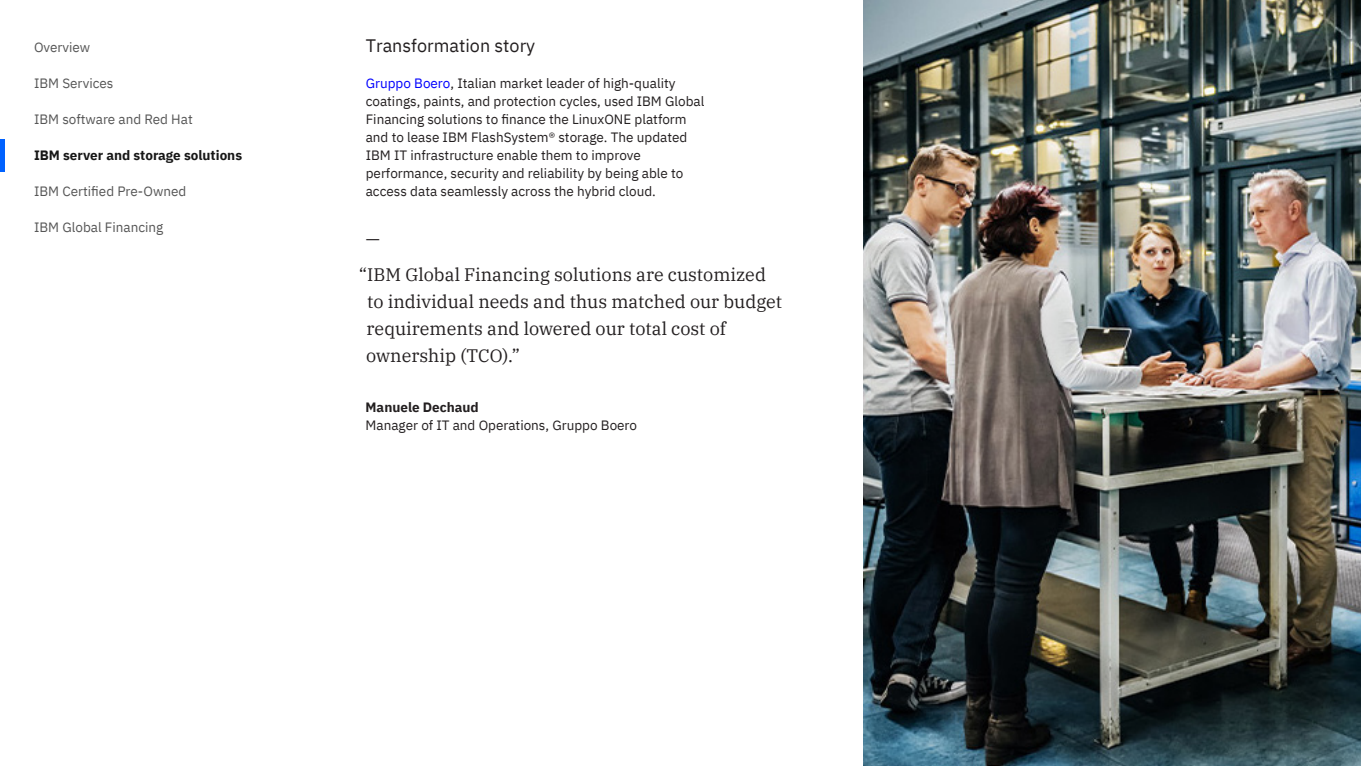
<style>
.page{position:relative;width:1361px;height:766px;background:#fff}
.page>*{position:absolute;margin:0;border:0;box-sizing:border-box;transform-origin:0 0}
.t1{font:18px/27px "IBM Plex Serif";color:#231f20}
.t2{font:18px "IBM Plex Sans";color:#231f20}
.t3{font:13.5px/18px "IBM Plex Sans";color:#231f20}
.t4{font:13.5px "IBM Plex Sans";color:#565656}
.t5{font:700 13.5px "IBM Plex Sans";color:#171717}
.t6{font:700 13.5px "IBM Plex Sans";color:#231f20}
.s1{color:#0001fe}
</style>
<div class="page">
<img style="left:863px;top:0;width:498px;height:765px">
<hr style="left:0;top:139px;width:4px;height:33px;background:#0062ff">
<p class="t4" style="left:34px;top:37px;width:58px">Overview</p>
<p class="t4" style="left:34px;top:73px;width:81px">IBM Services</p>
<p class="t4" style="left:34px;top:109px;width:160px">IBM software and Red Hat</p>
<p class="t5" style="left:34px;top:145px;width:210px">IBM server and storage solutions</p>
<p class="t4" style="left:34px;top:181px;width:154px">IBM Certified Pre-Owned</p>
<p class="t4" style="left:34px;top:217px;width:131px">IBM Global Financing</p>
<h1 class="t2" style="left:366px;top:32px;width:171px">Transformation story</h1>
<p class="t3" style="left:366px;top:73px;width:340px"><span class="s1">Gruppo Boero</span>, Italian market leader of high-quality coatings, paints, and protection cycles, used IBM Global Financing solutions to finance the LinuxONE platform and to lease IBM FlashSystem® storage. The updated IBM IT infrastructure enable them to improve performance, security and reliability by being able to access data seamlessly across the hybrid cloud.</p>
<h1 class="t1" style="left:366px;top:224px;width:16px">—</h1>
<h1 class="t1" style="left:359px;top:259px;width:408px">“IBM Global Financing solutions are customized</h1>
<h1 class="t1" style="left:366px;top:286px;width:417px">to individual needs and thus matched our budget requirements and lowered our total cost of ownership (TCO).”</h1>
<p class="t6" style="left:365px;top:396px;width:115px">Manuele Dechaud</p>
<p class="t3" style="left:365px;top:415px;width:273px">Manager of IT and Operations, Gruppo Boero</p>
</div>
